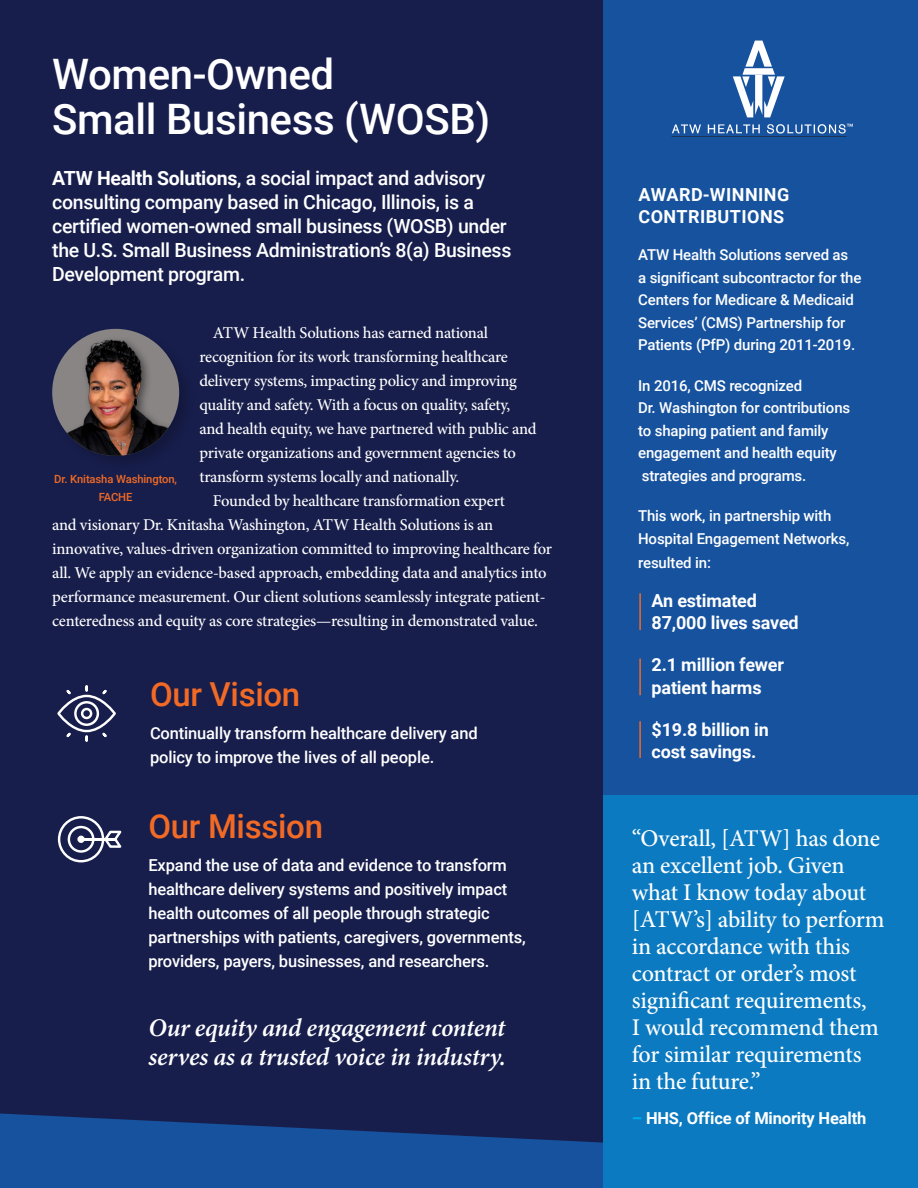
<style>
.page{position:relative;width:918px;height:1188px;background:#fff}
.page>*{position:absolute;margin:0;border:0;box-sizing:border-box;transform-origin:0 0}
.t1{font:500 42px/45px "Roboto";letter-spacing:-.01em;color:#fff}
.t2{font:500 33px "Roboto";letter-spacing:-.01em;color:#f26a24}
.t3{font:italic 600 25.5px/28.5px "Minion Pro";letter-spacing:-.015em;color:#fff}
.t4{font:500 24px/27px "Minion Pro";letter-spacing:-.01em;color:#fff}
.t5{font:500 19.5px/24px "Roboto";letter-spacing:-.015em;color:#fff}
.t6{font:700 18px/22.5px "Roboto";letter-spacing:-.01em;color:#fff}
.t7{font:700 18px/22.5px "Roboto";letter-spacing:.025em;color:#fff}
.t8{font:500 16.5px "Minion Pro";letter-spacing:-.015em;color:#fff}
.t9{font:500 16.5px/24px "Roboto";letter-spacing:-.01em;color:#fff}
.t10{font:700 16.5px "Roboto";letter-spacing:-.01em;color:#fff}
.t11{font:500 15px/22.5px "Roboto";letter-spacing:-.01em;color:#fff}
.t12{font:500 11.25px/18px "Roboto";letter-spacing:-.01em;color:#f26a24;text-align:center}
.s1{font-weight:700}
.s2{color:#00aeef}
</style>
<div class="page">
<div style="left:0;top:0;width:918px;height:1167px;background:#171e4c"></div>
<div style="left:604px;top:0;width:314px;height:1182px;background:#16529e"></div>
<div style="left:52px;top:335px;width:127px;height:121px;background:#000;opacity:.48"></div>
<img style="left:52px;top:329px;width:127px;height:127px;border-radius:63px">
<svg style="left:733px;top:41px;width:52px;height:76px"></svg>
<svg style="left:672px;top:124px;width:181px;height:10px"></svg>
<svg style="left:57px;top:685px;width:59px;height:57px"></svg>
<svg style="left:57px;top:816px;width:65px;height:47px"></svg>
<hr style="left:639px;top:593px;width:2px;height:37px;background:#f26a24">
<hr style="left:639px;top:659px;width:2px;height:36px;background:#f26a24">
<hr style="left:639px;top:721px;width:2px;height:37px;background:#f26a24">
<svg style="left:0;top:1114px;width:604px;height:74px;fill:#16529e"></svg>
<div style="left:604px;top:795px;width:314px;height:393px;background:#0b7ac0"></div>
<h1 class="t1" style="left:52px;top:50px;width:440px">Women-Owned<br>Small Business (WOSB)</h1>
<p class="t5" style="left:52px;top:165px;width:461px"><span class="s1">ATW Health Solutions</span>, a social impact and advisory consulting company based in Chicago, Illinois, is a certified women-owned small business (WOSB) under the U.S. Small Business Administration’s 8(a) Business Development program.</p>
<p class="t8" style="left:213px;top:322px;width:277px">ATW Health Solutions has earned national</p>
<p class="t8" style="left:199px;top:346px;width:310px">recognition for its work transforming healthcare</p>
<p class="t8" style="left:199px;top:370px;width:319px">delivery systems, impacting policy and improving</p>
<p class="t8" style="left:199px;top:394px;width:312px">quality and safety. With a focus on quality, safety,</p>
<p class="t8" style="left:199px;top:418px;width:339px">and health equity, we have partnered with public and</p>
<p class="t8" style="left:199px;top:442px;width:318px">private organizations and government agencies to</p>
<p class="t8" style="left:199px;top:466px;width:262px">transform systems locally and nationally.</p>
<p class="t8" style="left:213px;top:490px;width:294px">Founded by healthcare transformation expert</p>
<p class="t8" style="left:52px;top:514px;width:442px">and visionary Dr. Knitasha Washington, ATW Health Solutions is an</p>
<p class="t8" style="left:52px;top:538px;width:501px">innovative, values-driven organization committed to improving healthcare for</p>
<p class="t8" style="left:52px;top:562px;width:496px">all. We apply an evidence-based approach, embedding data and analytics into</p>
<p class="t8" style="left:52px;top:586px;width:495px">performance measurement. Our client solutions seamlessly integrate patient-</p>
<p class="t8" style="left:52px;top:610px;width:487px">centeredness and equity as core strategies—resulting in demonstrated value.</p>
<p class="t12" style="left:54px;top:469px;width:124px">Dr. Knitasha Washington,<br>FACHE</p>
<h2 class="t2" style="left:150px;top:672px;width:152px">Our Vision</h2>
<p class="t9" style="left:150px;top:721px;width:329px">Continually transform healthcare delivery and policy to improve the lives of all people.</p>
<h2 class="t2" style="left:148px;top:803px;width:176px">Our Mission</h2>
<p class="t9" style="left:148px;top:853px;width:379px">Expand the use of data and evidence to transform healthcare delivery systems and positively impact health outcomes of all people through strategic partnerships with patients, caregivers, governments, providers, payers, businesses, and researchers.</p>
<h3 class="t3" style="left:148px;top:1015px;width:359px">Our equity and engagement content serves as a trusted voice in industry.</h3>
<p class="t7" style="left:638px;top:182px;width:152px">AWARD-WINNING<br>CONTRIBUTIONS</p>
<p class="t11" style="left:638px;top:243px;width:225px">ATW Health Solutions served as<br>a significant subcontractor for the Centers for Medicare &amp; Medicaid Services’ (CMS) Partnership for Patients (PfP) during 2011-2019.</p>
<p class="t11" style="left:638px;top:374px;width:214px">In 2016, CMS recognized<br>Dr. Washington for contributions to shaping patient and family engagement and health equity strategies and programs.</p>
<p class="t11" style="left:638px;top:504px;width:213px">This work, in partnership with<br>Hospital Engagement Networks,</p>
<p class="t11" style="left:638px;top:551px;width:74px">resulted in:</p>
<p class="t6" style="left:652px;top:588px;width:149px">An estimated<br>87,000 lives saved</p>
<p class="t6" style="left:652px;top:653px;width:134px">2.1 million fewer patient harms</p>
<p class="t6" style="left:652px;top:717px;width:119px">$19.8 billion in cost savings.</p>
<p class="t4" style="left:632px;top:825px;width:254px">“Overall, [ATW] has done an excellent job. Given what I know today about [ATW’s] ability to perform in accordance with this contract or order’s most significant requirements,<br>I would recommend them for similar requirements in the future.”</p>
<p class="t10" style="left:632px;top:1106px;width:236px"><span class="s2">–</span> HHS, Office of Minority Health</p>
</div>
